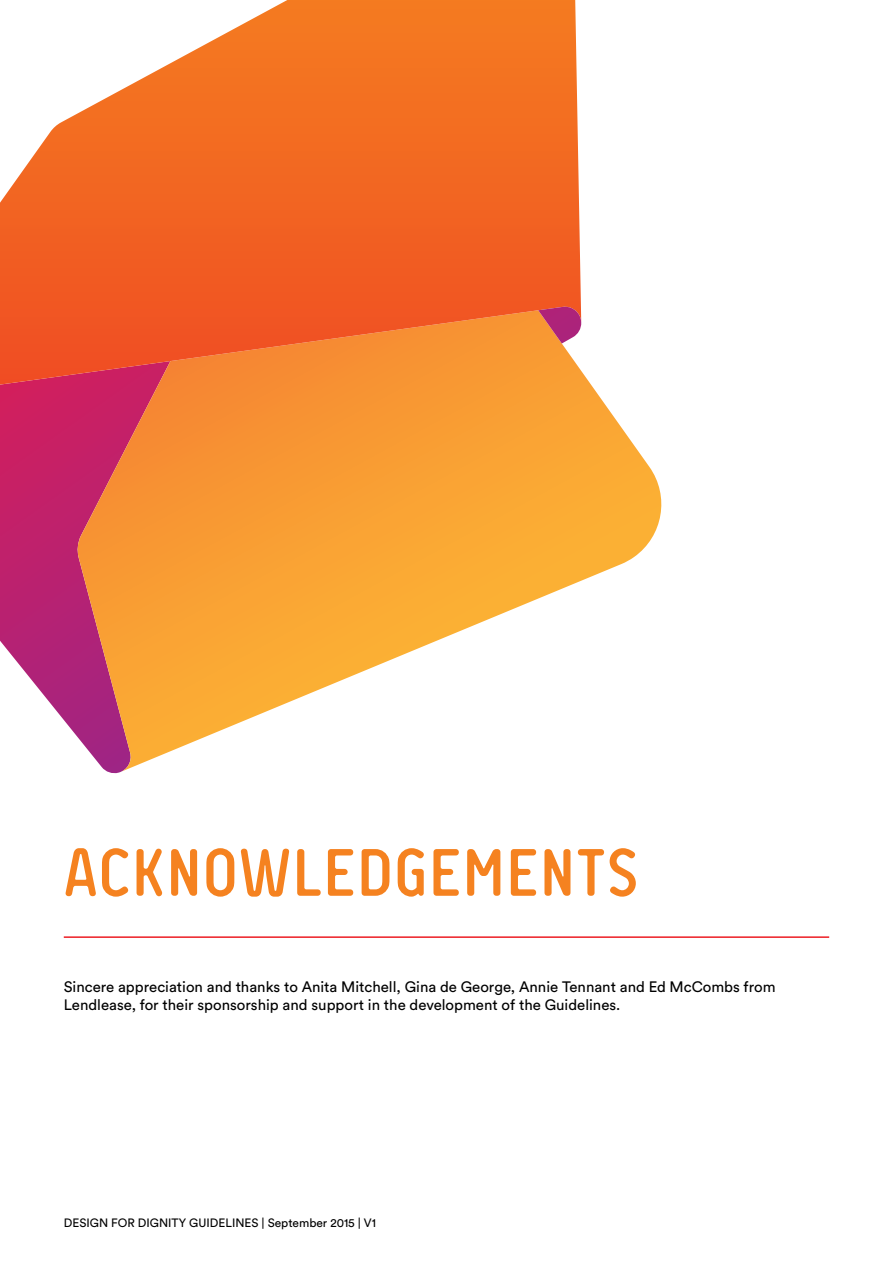
<style>
.page{position:relative;width:893px;height:1263px;background:#fff}
.page>*{position:absolute;margin:0;border:0;box-sizing:border-box;transform-origin:0 0}
.t1{font:700 condensed 67.5px "Pharma";letter-spacing:-.01em;color:#f58220}
.t2{font:15px/18px "Circular Std";color:#000}
.t3{font:12px "Circular Std";color:#000}
</style>
<div class="page">
<svg style="left:0;top:385px;width:121px;height:389px"></svg>
<svg style="left:77px;top:312px;width:585px;height:460px"></svg>
<svg style="left:0;top:0;width:581px;height:385px;background:#f3793c"></svg>
<svg style="left:563px;top:307px;width:18px;height:30px"></svg>
<hr style="left:64px;top:936px;width:765px;height:2px;background:#ed1d24">
<h1 class="t1" style="left:64px;top:829px;width:578px">ACKNOWLEDGEMENTS</h1>
<p class="t2" style="left:64px;top:977px;width:713px">Sincere appreciation and thanks to Anita Mitchell, Gina de George, Annie Tennant and Ed McCombs from<br>Lendlease, for their sponsorship and support in the development of the Guidelines.</p>
<p class="t3" style="left:64px;top:1215px;width:314px">DESIGN FOR DIGNITY GUIDELINES | September 2015 | V1</p>
</div>
